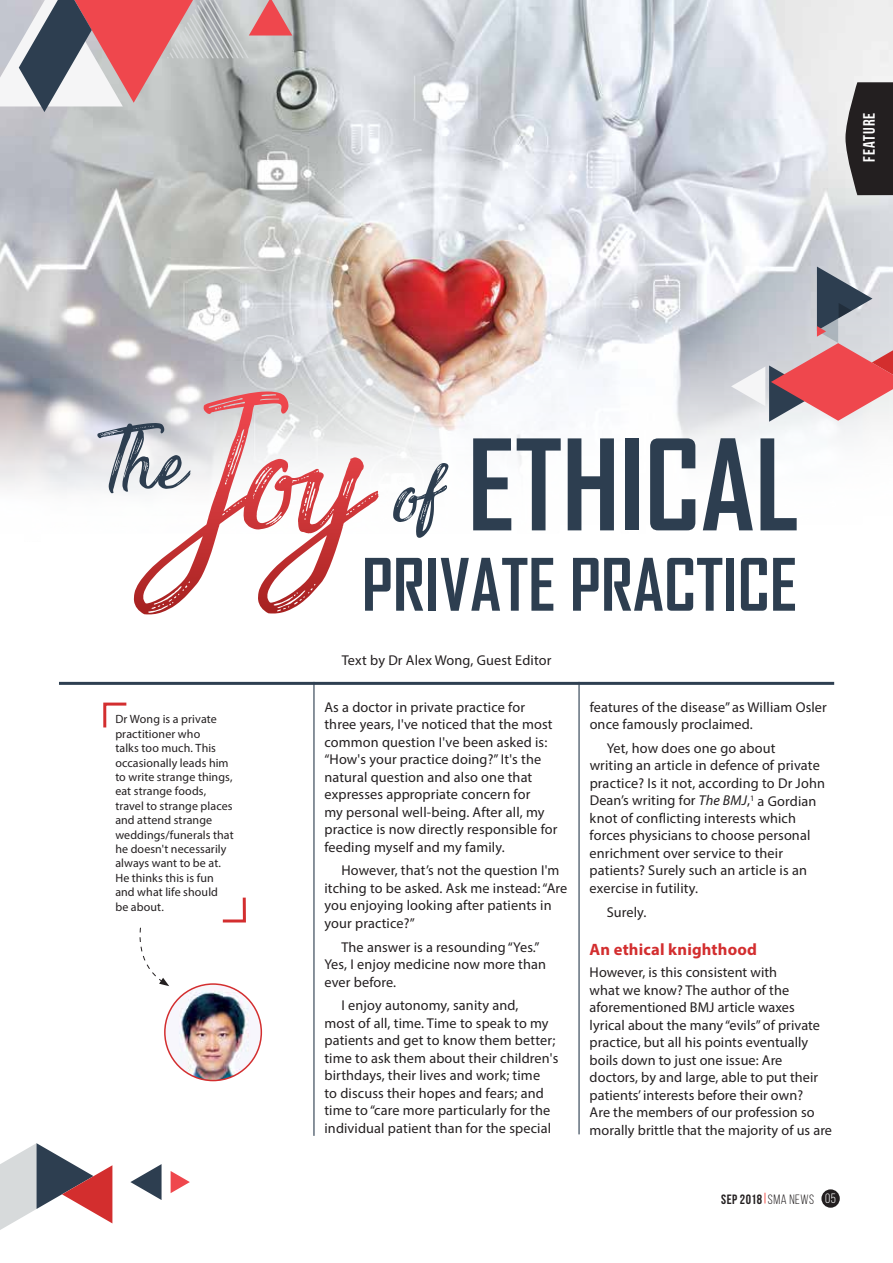
<style>
.page{position:relative;width:893px;height:1263px;background:#fff}
.page>*{position:absolute;margin:0;border:0;box-sizing:border-box;transform-origin:0 0}
.t1{font:700 16.5px "Myriad Pro";letter-spacing:.01em;color:#d32e2f}
.t2{font:16.5px "Bebas Neue";letter-spacing:.065em;color:#fff}
.t3{font:14.25px/17.4px "Myriad Pro";letter-spacing:.01em;color:#231f20}
.t4{font:13.5px "Bebas Neue";letter-spacing:.035em;color:#231f20}
.t5{font:12px/14.4px "Myriad Pro";letter-spacing:.01em;color:#231f20}
.s1{font-style:italic}
.s2{font-style:inherit}
.s3{color:#fff}
</style>
<div class="page">
<img style="left:0;top:0;width:893px;height:591px">
<svg style="left:573px;top:558px;width:25px;height:53px"></svg>
<svg style="left:604px;top:558px;width:118px;height:53px"></svg>
<div style="left:726px;top:558px;width:8px;height:53px;background:#2d3e50"></div>
<svg style="left:741px;top:558px;width:26px;height:53px"></svg>
<svg style="left:773px;top:558px;width:22px;height:53px"></svg>
<svg style="left:97px;top:391px;width:464px;height:224px"></svg>
<svg style="left:568px;top:438px;width:46px;height:92px"></svg>
<div style="left:625px;top:438px;width:14px;height:92px;background:#2d3e50"></div>
<svg style="left:650px;top:438px;width:45px;height:92px"></svg>
<svg style="left:703px;top:438px;width:50px;height:92px"></svg>
<svg style="left:760px;top:438px;width:37px;height:92px"></svg>
<svg style="left:1px;top:0;width:291px;height:112px;background:#bc9ca0"></svg>
<svg style="left:731px;top:267px;width:162px;height:155px;background:#c8a8af"></svg>
<svg style="left:0;top:1143px;width:112px;height:87px"></svg>
<svg style="left:130px;top:1164px;width:32px;height:36px"></svg>
<svg style="left:171px;top:1171px;width:19px;height:22px"></svg>
<img style="left:0;top:0;width:1px;height:417px">
<hr style="left:578px;top:682px;width:2px;height:452px;background:#2e3f51">
<hr style="left:59px;top:682px;width:775px;height:3px;background:#2e3f51">
<hr style="left:313px;top:682px;width:1px;height:454px;background:#2e3f51">
<img style="left:165px;top:984px;width:96px;height:96px;border-radius:48px">
<div style="left:164px;top:983px;width:98px;height:98px;border:2px solid #d32e2f;border-radius:50%"></div>
<svg style="left:139px;top:927px;width:30px;height:59px"></svg>
<svg style="left:103px;top:702px;width:24px;height:26px"></svg>
<svg style="left:222px;top:897px;width:24px;height:26px"></svg>
<div style="left:821px;top:1189px;width:19px;height:19px;background:#231f20;border-radius:50%"></div>
<svg style="left:845px;top:82px;width:48px;height:113px;background:#393636"></svg>
<p class="t2" style="left:860px;top:162px;width:51px;rotate:-90deg">FEATURE</p>
<p class="t5" style="left:115px;top:712px;width:120px">Dr Wong is a private practitioner who<br>talks too much. This occasionally leads him to write strange things, eat strange foods, travel to strange places and attend strange weddings/funerals that he doesn't necessarily always want to be at.<br>He thinks this is fun and what life should be about.</p>
<p class="t3" style="left:342px;top:652px;width:211px">Text by Dr Alex Wong, Guest Editor</p>
<p class="t3" style="left:324px;top:698px;width:234px">As a doctor in private practice for three years, I've noticed that the most common question I've been asked is: “How's your practice doing?” It's the natural question and also one that expresses appropriate concern for<br>my personal well-being. After all, my practice is now directly responsible for feeding myself and my family.</p>
<p class="t3" style="left:324px;top:862px;width:244px;text-indent:17px">However, that’s not the question I'm itching to be asked. Ask me instead: “Are you enjoying looking after patients in your practice?”</p>
<p class="t3" style="left:324px;top:938px;width:223px;text-indent:17px">The answer is a resounding “Yes.”<br>Yes, I enjoy medicine now more than ever before.</p>
<p class="t3" style="left:324px;top:997px;width:235px;text-indent:17px">I enjoy autonomy, sanity and,<br>most of all, time. Time to speak to my patients and get to know them better; time to ask them about their children's birthdays, their lives and work; time<br>to discuss their hopes and fears; and time to “care more particularly for the individual patient than for the special</p>
<p class="t3" style="left:590px;top:698px;width:239px">features of the disease” as William Osler once famously proclaimed.</p>
<p class="t3" style="left:590px;top:739px;width:237px;text-indent:17px">Yet, how does one go about<br>writing an article in defence of private practice? Is it not, according to Dr John Dean’s writing for <span class="s1">The BMJ</span>,<sup>1</sup> a Gordian knot of conflicting interests which forces physicians to choose personal enrichment over service to their patients? Surely such an article is an exercise in futility.</p>
<p class="t3" style="left:607px;top:903px;width:41px">Surely.</p>
<p class="t1" style="left:590px;top:938px;width:169px">An ethical knighthood</p>
<p class="t3" style="left:590px;top:963px;width:244px">However, is this consistent with<br>what we know? The author of the aforementioned BMJ article waxes lyrical about the many “evils” of private practice, but all his points eventually boils down to just one issue: Are doctors, by and large, able to put their patients’ interests before their own?<br>Are the members of our profession so morally brittle that the majority of us are</p>
<p class="t4" style="left:721px;top:1191px;width:116px">SEP 2018 <span class="s2">SMA NEWS</span> <span class="s3">05</span></p>
</div>
